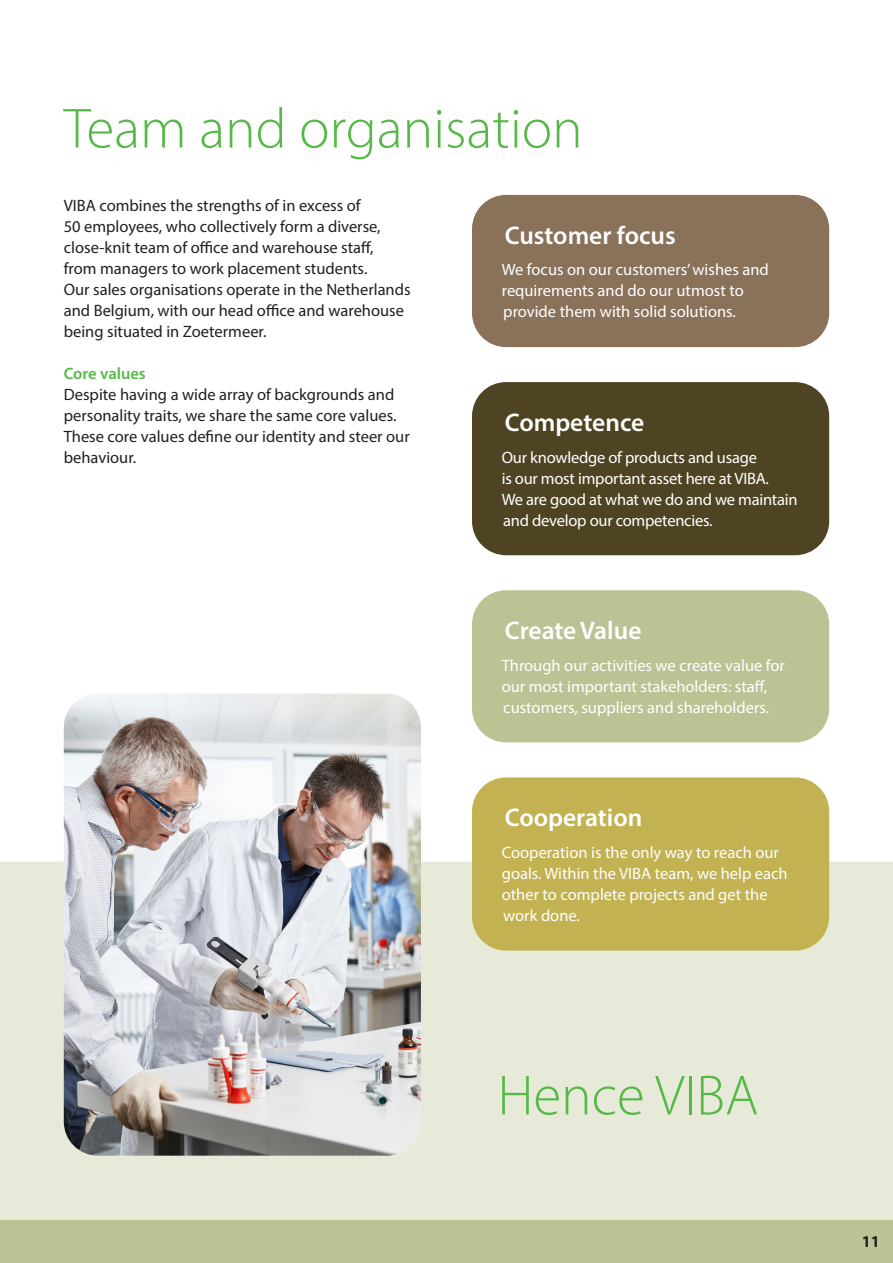
<style>
.page{position:relative;width:893px;height:1263px;background:#fff}
.page>*{position:absolute;margin:0;border:0;box-sizing:border-box;transform-origin:0 0}
.kop{font:300 57px "Myriad Pro";color:#56b947}
.body{font:600 25.5px "Myriad Pro";color:#fff}
.body-2{font:16.5px/21px "Myriad Pro";color:#fff}
.body-3{font:16.5px/21px "Myriad Pro";color:#231f20}
.body-4{font:600 16.5px "Myriad Pro";color:#56b947}
.t1{font:700 16.5px "Myriad Pro";color:#231f20}
</style>
<div class="page">
<div style="left:0;top:862px;width:893px;height:358px;background:#e8ead9"></div>
<img style="left:64px;top:694px;width:357px;height:462px">
<div style="left:472px;top:195px;width:357px;height:152px;background:#89715a;border-radius:34px"></div>
<div style="left:472px;top:382px;width:357px;height:173px;background:#4e4423;border-radius:34px"></div>
<div style="left:472px;top:590px;width:357px;height:152px;background:#bbc294;border-radius:34px"></div>
<div style="left:472px;top:777px;width:357px;height:174px;background:#c2b252;border-radius:34px"></div>
<div style="left:0;top:1220px;width:893px;height:43px;background:#bbc294"></div>
<p class="kop" style="left:64px;top:94px;width:520px">Team and organisation</p>
<p class="body-3" style="left:64px;top:194px;width:318px">VIBA combines the strengths of in excess of<br>50 employees, who collectively form a diverse,</p>
<p class="body-3" style="left:64px;top:236px;width:311px">close-knit team of office and warehouse staff,</p>
<p class="body-3" style="left:64px;top:257px;width:305px">from managers to work placement students.</p>
<p class="body-3" style="left:64px;top:278px;width:348px">Our sales organisations operate in the Netherlands and Belgium, with our head office and warehouse being situated in Zoetermeer.</p>
<p class="body-4" style="left:64px;top:362px;width:84px">Core values</p>
<p class="body-3" style="left:64px;top:383px;width:347px">Despite having a wide array of backgrounds and personality traits, we share the same core values.<br>These core values define our identity and steer our behaviour.</p>
<p class="body" style="left:505px;top:219px;width:172px">Customer focus</p>
<p class="body-2" style="left:502px;top:259px;width:269px">We focus on our customers’ wishes and</p>
<p class="body-2" style="left:502px;top:280px;width:243px">requirements and do our utmost to provide them with solid solutions.</p>
<p class="body" style="left:505px;top:406px;width:141px">Competence</p>
<p class="body-2" style="left:502px;top:446px;width:257px">Our knowledge of products and usage</p>
<p class="body-2" style="left:502px;top:467px;width:269px">is our most important asset here at VIBA.</p>
<p class="body-2" style="left:502px;top:488px;width:297px">We are good at what we do and we maintain</p>
<p class="body-2" style="left:503px;top:509px;width:211px">and develop our competencies.</p>
<p class="body" style="left:505px;top:614px;width:138px">CreateValue</p>
<p class="body-2" style="left:502px;top:654px;width:285px">Through our activities we create value for our most important stakeholders: staff, customers, suppliers and shareholders.</p>
<p class="body" style="left:505px;top:801px;width:139px">Cooperation</p>
<p class="body-2" style="left:502px;top:841px;width:287px">Cooperation is the only way to reach our goals. Within the VIBA team, we help each other to complete projects and get the work done.</p>
<p class="kop" style="left:497px;top:1061px;width:262px">Hence VIBA</p>
<p class="t1" style="left:862px;top:1231px;width:20px">11</p>
</div>
